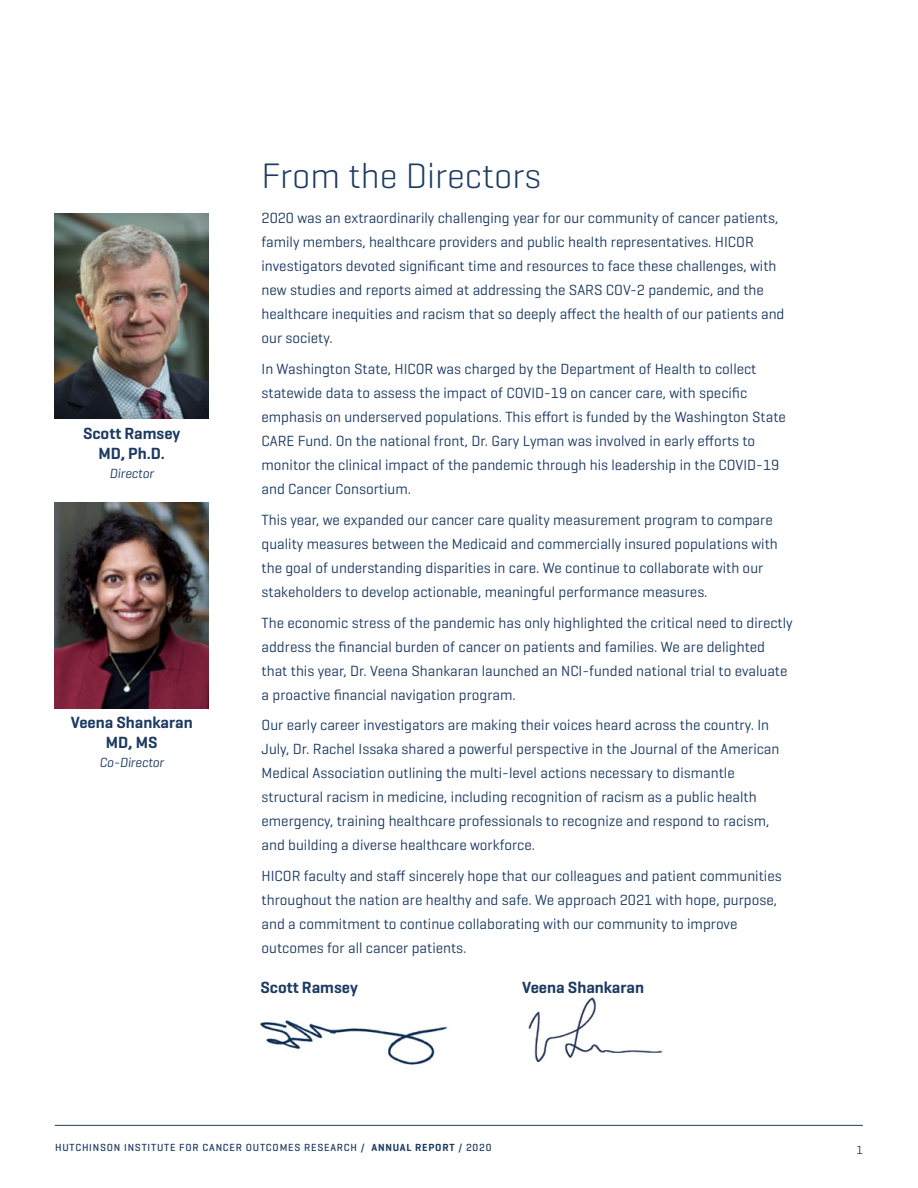
<style>
.page{position:relative;width:918px;height:1188px;background:#fff}
.page>*{position:absolute;margin:0;border:0;box-sizing:border-box;transform-origin:0 0}
.t1{font:300 36px "Geogrotesque";color:#1c3a62}
.t2{font:600 16.5px/19.5px "Geogrotesque";color:#1c3a62;text-align:center}
.t3{font:15px/24px "Geogrotesque";color:#1c3a62}
.t4{font:italic 13.5px "Geogrotesque";letter-spacing:-.01em;color:#1c3a62}
.t5{font:12px "Geogrotesque";color:#1c3a62}
.t6{font:500 10.5px "Geogrotesque";letter-spacing:.075em;color:#1c3a62}
.s1{font-weight:600}
</style>
<div class="page">
<hr style="left:55px;top:1125px;width:808px;height:1px;background:#1c3a62">
<img style="left:55px;top:214px;width:154px;height:205px">
<img style="left:55px;top:503px;width:154px;height:205px">
<img style="left:528px;top:997px;width:135px;height:66px">
<img style="left:259px;top:1020px;width:189px;height:45px">
<p class="t2" style="left:83px;top:424px;width:99px">Scott Ramsey<br>MD, Ph.D.</p>
<p class="t4" style="left:110px;top:465px;width:46px">Director</p>
<p class="t2" style="left:71px;top:713px;width:124px">Veena Shankaran<br>MD, MS</p>
<p class="t4" style="left:100px;top:754px;width:66px">Co-Director</p>
<h1 class="t1" style="left:262px;top:153px;width:281px">From the Directors</h1>
<p class="t3" style="left:262px;top:206px;width:524px">2020 was an extraordinarily challenging year for our community of cancer patients, family members, healthcare providers and public health representatives. HICOR investigators devoted significant time and resources to face these challenges, with new studies and reports aimed at addressing the SARS COV-2 pandemic, and the healthcare inequities and racism that so deeply affect the health of our patients and our society.</p>
<p class="t3" style="left:262px;top:357px;width:526px">In Washington State, HICOR was charged by the Department of Health to collect statewide data to assess the impact of COVID-19 on cancer care, with specific emphasis on underserved populations. This effort is funded by the Washington State CARE Fund. On the national front, Dr. Gary Lyman was involved in early efforts to monitor the clinical impact of the pandemic through his leadership in the COVID-19 and Cancer Consortium.</p>
<p class="t3" style="left:262px;top:507px;width:518px">This year, we expanded our cancer care quality measurement program to compare quality measures between the Medicaid and commercially insured populations with the goal of understanding disparities in care. We continue to collaborate with our stakeholders to develop actionable, meaningful performance measures.</p>
<p class="t3" style="left:262px;top:610px;width:533px">The economic stress of the pandemic has only highlighted the critical need to directly address the financial burden of cancer on patients and families. We are delighted that this year, Dr. Veena Shankaran launched an NCI-funded national trial to evaluate a proactive financial navigation program.</p>
<p class="t3" style="left:262px;top:713px;width:519px">Our early career investigators are making their voices heard across the country. In July, Dr. Rachel Issaka shared a powerful perspective in the Journal of the American Medical Association outlining the multi-level actions necessary to dismantle structural racism in medicine, including recognition of racism as a public health emergency, training healthcare professionals to recognize and respond to racism, and building a diverse healthcare workforce.</p>
<p class="t3" style="left:262px;top:864px;width:522px">HICOR faculty and staff sincerely hope that our colleagues and patient communities throughout the nation are healthy and safe. We approach 2021 with hope, purpose, and a commitment to continue collaborating with our community to improve outcomes for all cancer patients.</p>
<p class="t2" style="left:261px;top:978px;width:99px">Scott Ramsey</p>
<p class="t2" style="left:522px;top:978px;width:124px">Veena Shankaran</p>
<p class="t6" style="left:55px;top:1141px;width:438px">HUTCHINSON INSTITUTE FOR CANCER OUTCOMES RESEARCH / <span class="s1">ANNUAL REPORT</span> / 2020</p>
<p class="t5" style="left:856px;top:1142px;width:8px">1</p>
</div>
